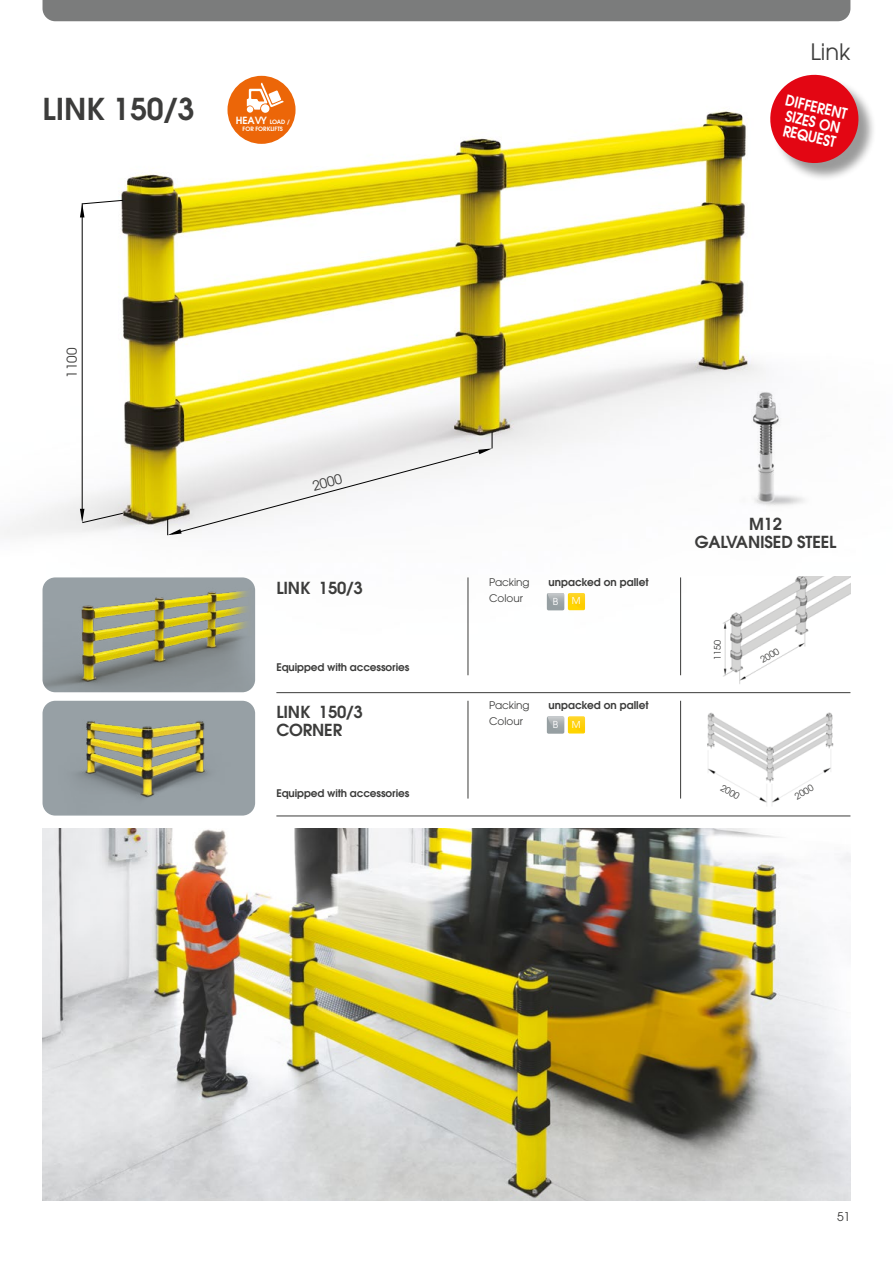
<style>
.page{position:relative;width:893px;height:1263px;background:#fff}
.page>*{position:absolute;margin:0;border:0;box-sizing:border-box;transform-origin:0 0}
.t1{font:600 30px "Avant Garde";color:#3c3c3b}
.t2{font:22.5px "Avant Garde";color:#3c3c3b}
.t3{font:600 16.5px/18px "Avant Garde";letter-spacing:-.01em;color:#3c3c3b}
.t4{font:600 15px/15px "Avant Garde";color:#fff;scale:.9 1}
.t5{font:13.5px "Avant Garde";color:#3c3c3b}
.t6{font:12px "Avant Garde";color:#3c3c3b}
.t7{font:600 10.65px "Avant Garde";color:#3c3c3b}
.t8{font:600 10.5px "Avant Garde";letter-spacing:-.01em;color:#3c3c3b}
.t9{font:10.5px "Avant Garde";color:#3c3c3b}
.t10{font:600 9.9px "Avant Garde";color:#fff}
.t11{font:9.6px "Avant Garde";color:#fff}
.t12{font:9.45px "ITC Avant Garde Std";color:#fff}
.t13{font:9px "Avant Garde";color:#3c3c3b}
.t14{font:600 5.85px "Avant Garde";color:#fff}
.s1{font-size:5.85px}
</style>
<div class="page">
<img style="left:707px;top:712px;width:127px;height:94px">
<img style="left:4px;top:0;width:847px;height:639px">
<img style="left:43px;top:577px;width:212px;height:115px">
<div style="left:43px;top:701px;width:212px;height:114px;background:#97a0a5;border-radius:13px"></div>
<hr style="left:680px;top:577px;width:1px;height:98px;background:#3c3c3b">
<hr style="left:680px;top:701px;width:1px;height:97px;background:#3c3c3b">
<hr style="left:468px;top:577px;width:1px;height:98px;background:#3c3c3b">
<hr style="left:468px;top:701px;width:1px;height:97px;background:#3c3c3b">
<hr style="left:276px;top:692px;width:574px;height:1px;background:#3c3c3b">
<hr style="left:276px;top:815px;width:574px;height:1px;background:#3c3c3b">
<div style="left:772px;top:77px;width:105px;height:105px;background:#000;opacity:.4"></div>
<svg style="left:764px;top:69px;width:101px;height:100px"></svg>
<div style="left:43px;top:0;width:807px;height:21px;background:#7b7c7c"></div>
<img style="left:43px;top:828px;width:807px;height:372px">
<div style="left:227px;top:76px;width:69px;height:68px;background:#ec6608;border-radius:50%"></div>
<div style="left:261px;top:104px;width:8px;height:9px;background:#fff;border-radius:50%"></div>
<svg style="left:247px;top:83px;width:37px;height:27px"></svg>
<div style="left:247px;top:106px;width:6px;height:7px;background:#fff;border-radius:50%"></div>
<hr style="left:82px;top:203px;width:1px;height:313px;background:#000">
<svg style="left:80px;top:200px;width:43px;height:17px"></svg>
<svg style="left:80px;top:509px;width:43px;height:14px"></svg>
<svg style="left:167px;top:432px;width:326px;height:103px"></svg>
<img style="left:687px;top:577px;width:163px;height:107px">
<img style="left:717px;top:380px;width:104px;height:153px">
<img style="left:47px;top:703px;width:161px;height:111px">
<img style="left:568px;top:716px;width:17px;height:17px">
<div style="left:547px;top:716px;width:17px;height:18px;background:#b4babc;border-radius:2px"></div>
<img style="left:547px;top:716px;width:17px;height:17px">
<img style="left:568px;top:593px;width:17px;height:17px">
<img style="left:547px;top:593px;width:17px;height:17px">
<h2 class="t2" style="left:810px;top:39px;width:41px">Link</h2>
<h1 class="t1" style="left:43px;top:89px;width:153px">LINK 150/3</h1>
<h3 class="t4" style="left:787px;top:92px;width:71px;rotate:13deg">DIFFERENT<br>SIZES ON<br>REQUEST</h3>
<p class="t10" style="left:236px;top:114px;width:56px">HEAVY <span class="s1">LOAD /</span></p>
<p class="t14" style="left:243px;top:125px;width:42px">FOR FORKLIFTS</p>
<p class="t5" style="left:64px;top:378px;width:31px;rotate:-90deg">1100</p>
<p class="t5" style="left:311px;top:479px;width:31px;rotate:-15deg">2000</p>
<h3 class="t3" style="left:276px;top:579px;width:88px">LINK 150/3</h3>
<p class="t8" style="left:276px;top:660px;width:134px">Equipped with accessories</p>
<h3 class="t3" style="left:276px;top:702px;width:88px">LINK 150/3<br>CORNER</h3>
<p class="t8" style="left:276px;top:786px;width:134px">Equipped with accessories</p>
<p class="t9" style="left:489px;top:576px;width:42px">Packing</p>
<p class="t7" style="left:549px;top:575px;width:102px">unpacked on pallet</p>
<p class="t9" style="left:489px;top:592px;width:35px">Colour</p>
<p class="t11" style="left:553px;top:596px;width:7px">B</p>
<p class="t12" style="left:572px;top:595px;width:10px">M</p>
<p class="t9" style="left:489px;top:699px;width:42px">Packing</p>
<p class="t7" style="left:549px;top:698px;width:102px">unpacked on pallet</p>
<p class="t9" style="left:489px;top:715px;width:35px">Colour</p>
<p class="t11" style="left:553px;top:719px;width:7px">B</p>
<p class="t12" style="left:572px;top:718px;width:10px">M</p>
<h3 class="t3" style="left:695px;top:515px;width:143px;text-align:center">M12<br>GALVANISED STEEL</h3>
<p class="t13" style="left:712px;top:660px;width:21px;rotate:-90deg">1150</p>
<p class="t13" style="left:759px;top:656px;width:21px;rotate:-30deg">2000</p>
<p class="t13" style="left:724px;top:782px;width:21px;rotate:30deg">2000</p>
<p class="t13" style="left:793px;top:792px;width:21px;rotate:-30deg">2000</p>
<p class="t6" style="left:837px;top:1210px;width:15px">51</p>
</div>
